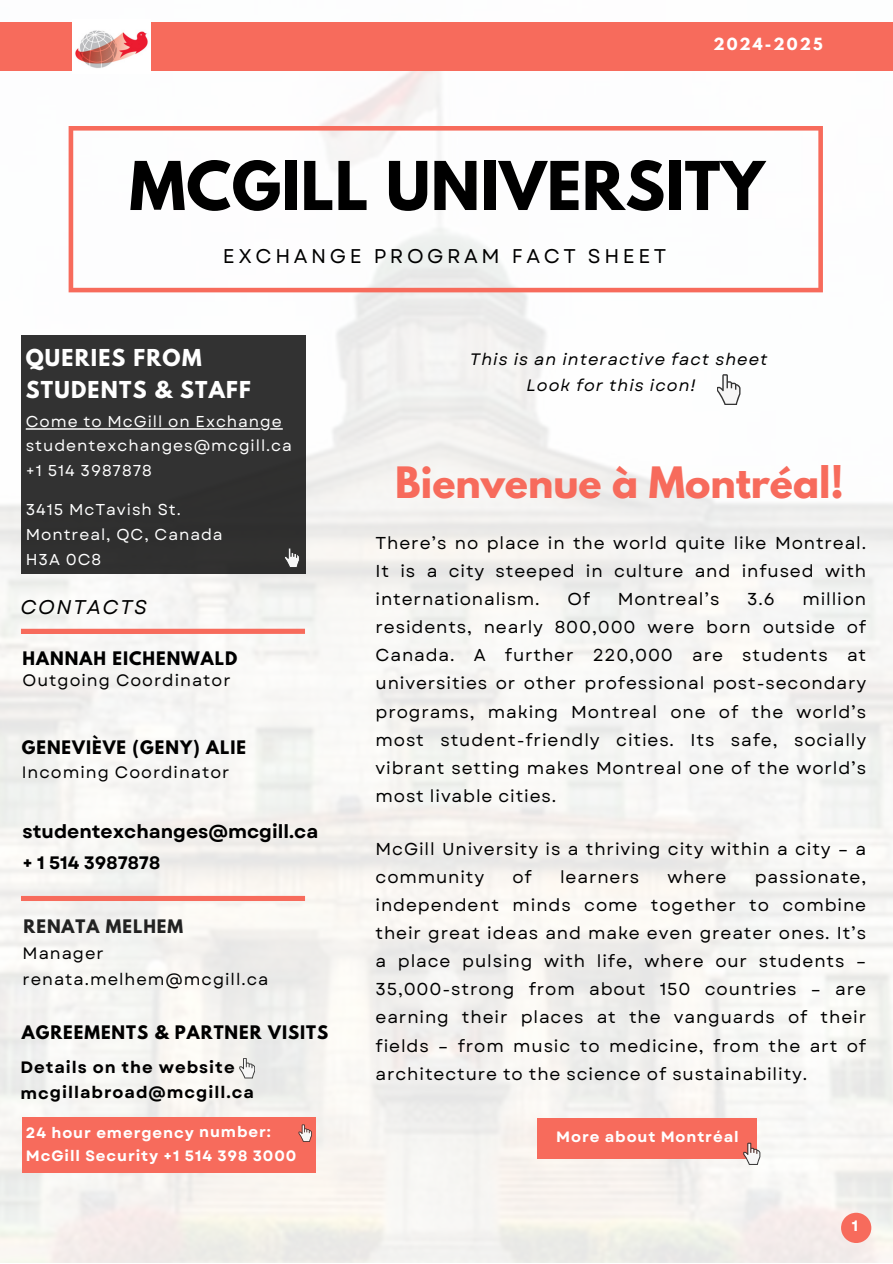
<style>
.page{position:relative;width:893px;height:1264px;background:#fff}
.page>*{position:absolute;margin:0;border:0;box-sizing:border-box;transform-origin:0 0}
.t1{font:700 59.55px "League Spartan";letter-spacing:.01em;color:#000}
.t2{font:700 38.25px "League Spartan";color:#f76b5c}
.t3{font:700 20.7px/32.5px "League Spartan";letter-spacing:.06em;color:#fff}
.t4{font:19.8px "Garet";letter-spacing:.18em;color:#000}
.t5{font:italic 19.8px "Garet";letter-spacing:.08em;color:#000}
.t6{font:700 18.75px "Garet";color:#000}
.t7{font:700 18px "Garet";color:#000}
.t8{font:17.25px/28px "Garet";letter-spacing:.05em;color:#000;text-align:justify}
.t9{font:16.5px/25.8px "Garet";letter-spacing:.06em;color:#000}
.t10{font:700 16.5px "League Spartan";letter-spacing:.06em;color:#000}
.t11{font:italic 16.5px "Garet";letter-spacing:.06em;color:#000}
.t12{font:700 16.5px "Garet";letter-spacing:.06em;color:#000}
.t13{font:700 16.5px "League Spartan";letter-spacing:.06em;color:#222}
.t14{font:15.75px "Garet";letter-spacing:.06em;color:#fff}
.t15{font:700 15px "Garet";letter-spacing:.06em;color:#fff}
.t16{font:700 14.85px "League Spartan";letter-spacing:.14em;color:#fff}
</style>
<div class="page">
<img style="left:0;top:22px;width:892px;height:1240px">
<div style="left:21px;top:335px;width:284px;height:239px;background:#323232"></div>
<div style="left:0;top:23px;width:892px;height:48px;background:#f76b5c"></div>
<svg style="left:69px;top:126px;width:753px;height:166px"></svg>
<div style="left:537px;top:1118px;width:220px;height:40px;background:#f76b5c"></div>
<svg style="left:743px;top:1142px;width:17px;height:22px"></svg>
<svg style="left:716px;top:374px;width:24px;height:31px"></svg>
<svg style="left:841px;top:1212px;width:30px;height:30px"></svg>
<hr style="left:26px;top:428px;width:257px;height:2px;background:#fff">
<img style="left:73px;top:22px;width:77px;height:52px">
<div style="left:22px;top:1117px;width:293px;height:55px;background:#f76b5c"></div>
<div style="left:21px;top:628px;width:284px;height:6px;background:#f76b5c"></div>
<div style="left:21px;top:895px;width:284px;height:6px;background:#f76b5c"></div>
<svg style="left:239px;top:1057px;width:16px;height:21px"></svg>
<svg style="left:285px;top:548px;width:14px;height:19px"></svg>
<svg style="left:298px;top:1124px;width:14px;height:17px"></svg>
<p class="t16" style="left:713px;top:37px;width:111px">2024-2025</p>
<p class="t1" style="left:129px;top:156px;width:636px">MCGILL UNIVERSITY</p>
<p class="t4" style="left:223px;top:242px;width:445px">EXCHANGE PROGRAM FACT SHEET</p>
<p class="t3" style="left:26px;top:343px;width:226px">QUERIES FROM<br>STUDENTS &amp; STAFF</p>
<p class="t14" style="left:26px;top:410px;width:257px">Come to McGill on Exchange</p>
<p class="t14" style="left:26px;top:434px;width:267px">studentexchanges@mcgill.ca</p>
<p class="t14" style="left:26px;top:459px;width:128px">+1 514 3987878</p>
<p class="t14" style="left:26px;top:498px;width:156px">3415 McTavish St.</p>
<p class="t14" style="left:26px;top:523px;width:198px">Montreal, QC, Canada</p>
<p class="t14" style="left:26px;top:548px;width:77px">H3A 0C8</p>
<p class="t5" style="left:20px;top:592px;width:128px">CONTACTS</p>
<p class="t10" style="left:23px;top:649px;width:216px">HANNAH EICHENWALD</p>
<p class="t9" style="left:23px;top:667px;width:209px">Outgoing Coordinator</p>
<p class="t10" style="left:22px;top:738px;width:226px">GENEVIÈVE (GENY) ALIE</p>
<p class="t9" style="left:22px;top:759px;width:209px">Incoming Coordinator</p>
<p class="t6" style="left:23px;top:818px;width:297px">studentexchanges@mcgill.ca</p>
<p class="t7" style="left:23px;top:850px;width:139px">+ 1 514 3987878</p>
<p class="t13" style="left:24px;top:917px;width:161px">RENATA MELHEM</p>
<p class="t9" style="left:23px;top:940px;width:247px">Manager renata.melhem@mcgill.ca</p>
<p class="t10" style="left:22px;top:1024px;width:308px">AGREEMENTS &amp; PARTNER VISITS</p>
<p class="t12" style="left:20px;top:1054px;width:216px">Details on the website</p>
<p class="t12" style="left:20px;top:1080px;width:235px">mcgillabroad@mcgill.ca</p>
<p class="t15" style="left:26px;top:1121px;width:246px">24 hour emergency number:</p>
<p class="t15" style="left:26px;top:1145px;width:272px">McGill Security +1 514 398 3000</p>
<p class="t11" style="left:470px;top:347px;width:299px">This is an interactive fact sheet</p>
<p class="t11" style="left:526px;top:373px;width:170px">Look for this icon!</p>
<p class="t2" style="left:395px;top:464px;width:450px">Bienvenue à Montréal!</p>
<p class="t8" style="left:375px;top:529px;width:492px">There’s no place in the world quite like Montreal.<br>It is a city steeped in culture and infused with internationalism.</p>
<p class="t8" style="left:567px;top:585px;width:24px">Of</p>
<p class="t8" style="left:617px;top:585px;width:103px">Montreal’s</p>
<p class="t8" style="left:747px;top:585px;width:29px">3.6</p>
<p class="t8" style="left:375px;top:585px;width:492px;text-indent:427px">million residents, nearly 800,000 were born outside of Canada. A further 220,000 are students at universities or other professional post-secondary programs, making Montreal one of the world’s most student-friendly cities. Its safe, socially vibrant setting makes Montreal one of the world’s most livable cities.</p>
<p class="t8" style="left:375px;top:834px;width:492px">McGill University is a thriving city within a city – a community</p>
<p class="t8" style="left:512px;top:862px;width:21px">of</p>
<p class="t8" style="left:560px;top:862px;width:81px">learners</p>
<p class="t8" style="left:667px;top:862px;width:61px">where</p>
<p class="t8" style="left:375px;top:862px;width:492px;text-indent:379px">passionate, independent minds come together to combine their great ideas and make even greater ones. It’s a place pulsing with life, where our students – 35,000-strong from about 150 countries – are earning their places at the vanguards of their fields – from music to medicine, from the art of architecture to the science of sustainability.</p>
<p class="t15" style="left:556px;top:1126px;width:184px">More about Montréal</p>
<p class="t15" style="left:851px;top:1215px;width:8px">1</p>
</div>
